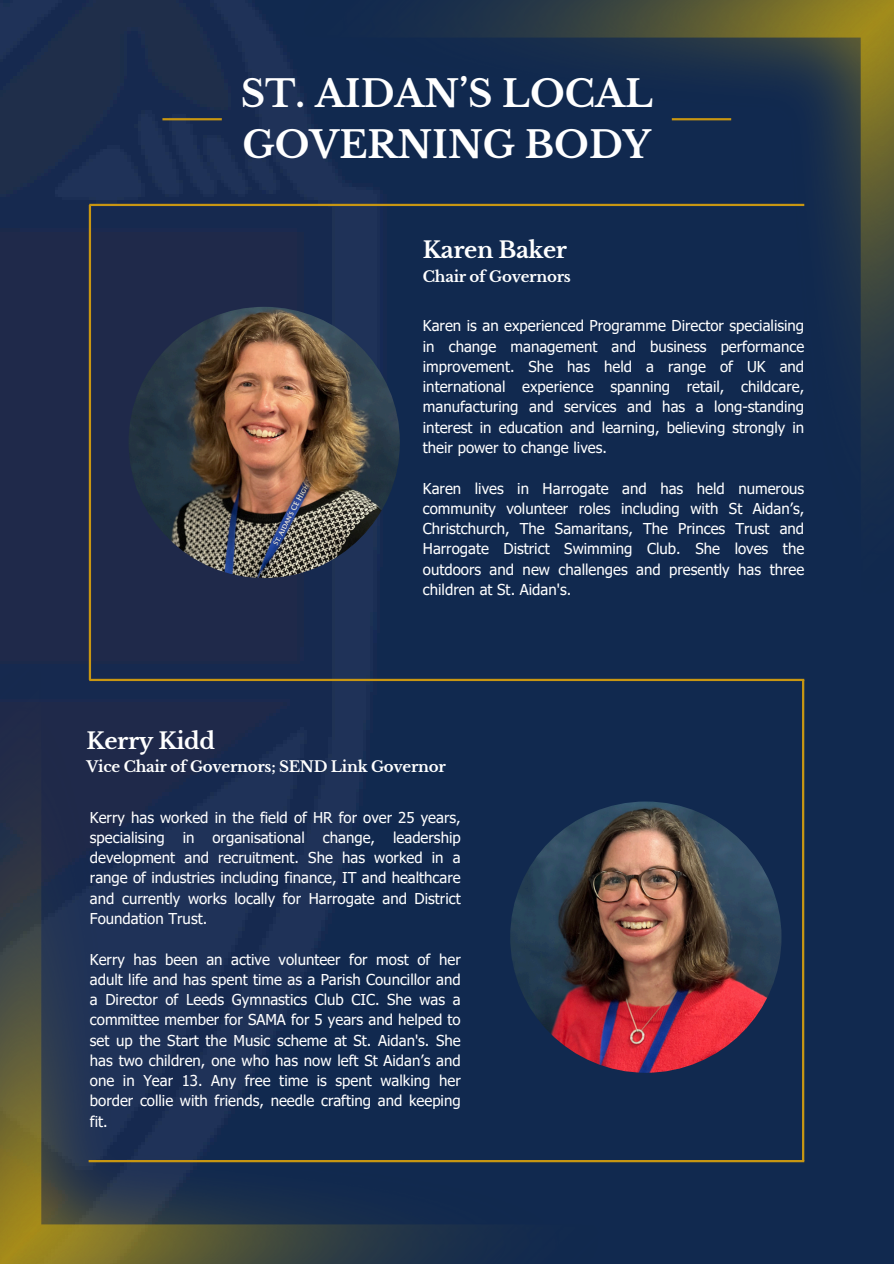
<style>
.page{position:relative;width:894px;height:1264px;background:#fff}
.page>*{position:absolute;margin:0;border:0;box-sizing:border-box;transform-origin:0 0}
.t1{font:700 36.9px/50.7px "Libre Baskerville";color:#fff}
.t2{font:700 22.5px "Libre Baskerville";letter-spacing:-.02em;color:#fff}
.t3{font:15px/20.2px "Tahoma";color:#fff;text-align:justify}
.t4{font:700 15px "Libre Baskerville";letter-spacing:-.02em;color:#fff}
</style>
<div class="page">
<img style="left:0;top:0;width:893px;height:1263px">
<hr style="left:89px;top:678px;width:715px;height:3px;background:#c89612">
<hr style="left:89px;top:204px;width:715px;height:2px;background:#c89612">
<hr style="left:89px;top:1159px;width:715px;height:3px;background:#c89612">
<hr style="left:89px;top:205px;width:2px;height:475px;background:#c89612">
<hr style="left:801px;top:680px;width:3px;height:481px;background:#c89612">
<img style="left:128px;top:307px;width:272px;height:271px;border-radius:50%">
<hr style="left:162px;top:118px;width:60px;height:2px;background:#c89612">
<img style="left:510px;top:801px;width:271px;height:271px;border-radius:50%">
<img style="left:0;top:620px;width:645px;height:643px">
<img style="left:256px;top:0;width:637px;height:641px">
<p class="t1" style="left:241px;top:69px;width:413px">ST. AIDAN’S LOCAL<br>GOVERNING BODY</p>
<p class="t2" style="left:423px;top:236px;width:146px">Karen Baker</p>
<p class="t4" style="left:423px;top:267px;width:149px">Chair of Governors</p>
<h2 class="t3" style="left:423px;top:315px;width:383px">Karen is an experienced Programme Director specialising in change management and business performance improvement. She has held a range of UK and international experience spanning retail, childcare, manufacturing and services and has a long-standing interest in education and learning, believing strongly in their power to change lives.</h2>
<p class="t3" style="left:423px;top:477px;width:383px">Karen lives in Harrogate and has held numerous community volunteer roles including with St Aidan’s, Christchurch, The Samaritans, The Princes Trust and Harrogate District Swimming Club. She loves the outdoors and new challenges and presently has three children at St. Aidan's.</p>
<p class="t2" style="left:86px;top:727px;width:130px">Kerry Kidd</p>
<p class="t4" style="left:86px;top:758px;width:361px">Vice Chair of Governors; SEND Link Governor</p>
<p class="t3" style="left:90px;top:806px;width:372px">Kerry has worked in the field of HR for over 25 years, specialising in organisational change, leadership development and recruitment. She has worked in a range of industries including finance, IT and healthcare and currently works locally for Harrogate and District Foundation Trust.</p>
<p class="t3" style="left:90px;top:948px;width:372px">Kerry has been an active volunteer for most of her adult life and has spent time as a Parish Councillor and a Director of Leeds Gymnastics Club CIC. She was a committee member for SAMA for 5 years and helped to set up the Start the Music scheme at St. Aidan's. She has two children, one who has now left St Aidan’s and one in Year 13. Any free time is spent walking her border collie with friends, needle crafting and keeping fit.</p>
</div>
